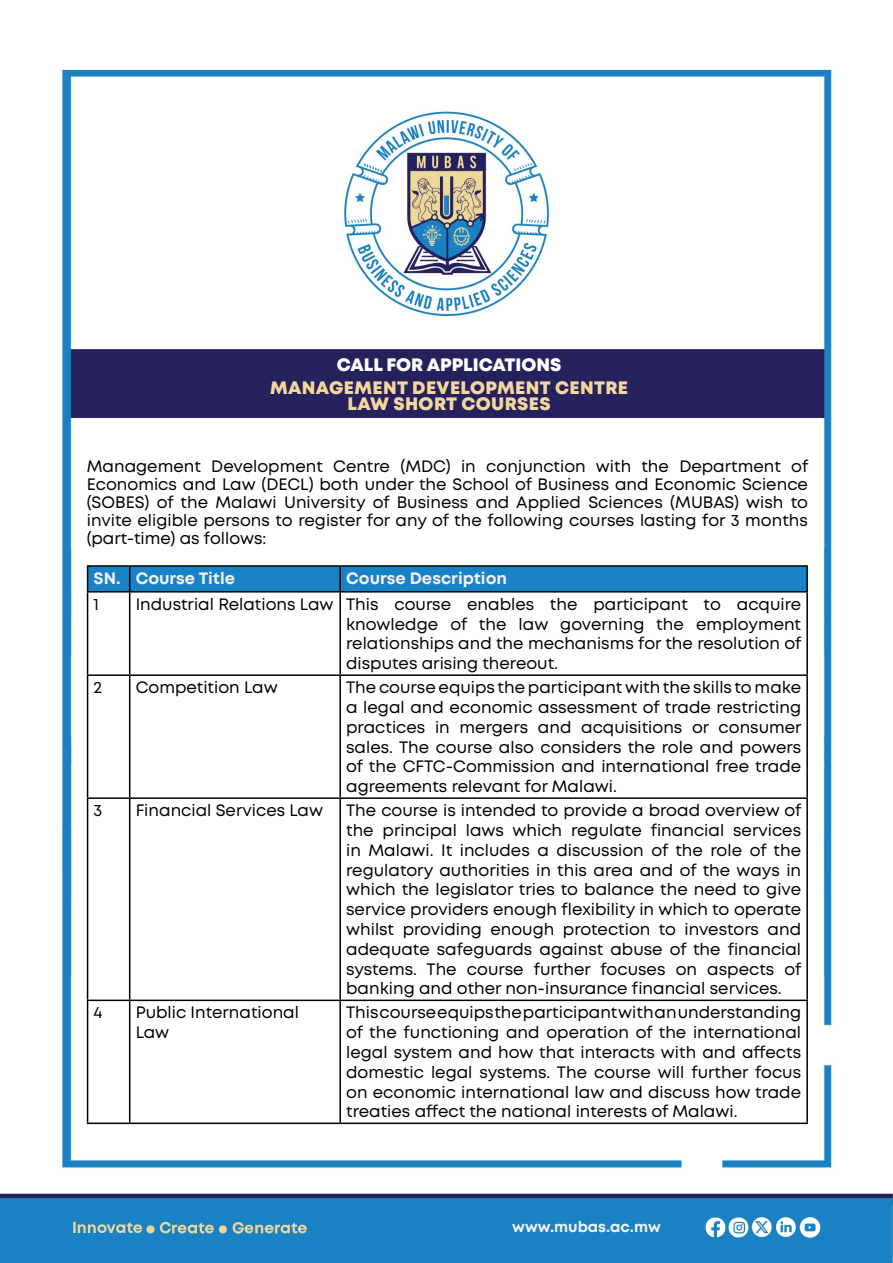
<style>
.page{position:relative;width:893px;height:1263px;background:#fff}
.page>*{position:absolute;margin:0;border:0;box-sizing:border-box;transform-origin:0 0}
.t1{font:800 18px/16.5px "Mont";letter-spacing:.02em;color:#f4d69e;text-align:center}
.t2{font:800 18px "Mont";color:#fff}
.t3{font:16.5px/19.8px "Mont";color:#000;text-align:justify}
.t4{font:700 16.5px "Mont";color:#f2eff2}
.t5{font:700 15px "Mont";color:#f1eff2}
</style>
<div class="page">
<img style="left:0;top:69px;width:893px;height:1194px">
<hr style="left:87px;top:565px;width:43px;height:2px;background:#000">
<hr style="left:130px;top:565px;width:210px;height:2px;background:#000">
<div style="left:87px;top:566px;width:719px;height:25px;background:#1782c5"></div>
<hr style="left:340px;top:565px;width:468px;height:2px;background:#000">
<hr style="left:339px;top:567px;width:2px;height:24px;background:#000">
<hr style="left:806px;top:567px;width:2px;height:24px;background:#000">
<hr style="left:87px;top:591px;width:43px;height:1px;background:#000">
<hr style="left:87px;top:592px;width:1px;height:82px;background:#000">
<hr style="left:130px;top:591px;width:210px;height:1px;background:#000">
<hr style="left:129px;top:592px;width:1px;height:82px;background:#000">
<hr style="left:340px;top:591px;width:468px;height:1px;background:#000">
<hr style="left:339px;top:592px;width:2px;height:82px;background:#000">
<hr style="left:806px;top:592px;width:2px;height:82px;background:#000">
<hr style="left:87px;top:674px;width:43px;height:2px;background:#000">
<hr style="left:87px;top:676px;width:1px;height:121px;background:#000">
<hr style="left:130px;top:674px;width:210px;height:2px;background:#000">
<hr style="left:129px;top:676px;width:1px;height:121px;background:#000">
<hr style="left:340px;top:674px;width:468px;height:2px;background:#000">
<hr style="left:339px;top:676px;width:2px;height:121px;background:#000">
<hr style="left:806px;top:676px;width:2px;height:121px;background:#000">
<hr style="left:87px;top:797px;width:43px;height:2px;background:#000">
<hr style="left:87px;top:799px;width:1px;height:200px;background:#000">
<hr style="left:130px;top:797px;width:210px;height:2px;background:#000">
<hr style="left:129px;top:799px;width:1px;height:200px;background:#000">
<hr style="left:340px;top:797px;width:468px;height:2px;background:#000">
<hr style="left:339px;top:799px;width:2px;height:200px;background:#000">
<hr style="left:806px;top:799px;width:2px;height:200px;background:#000">
<hr style="left:87px;top:999px;width:43px;height:2px;background:#000">
<hr style="left:87px;top:1001px;width:1px;height:121px;background:#000">
<hr style="left:130px;top:999px;width:210px;height:2px;background:#000">
<hr style="left:129px;top:1001px;width:1px;height:121px;background:#000">
<hr style="left:340px;top:999px;width:468px;height:2px;background:#000">
<hr style="left:339px;top:1001px;width:2px;height:121px;background:#000">
<hr style="left:806px;top:1001px;width:2px;height:121px;background:#000">
<hr style="left:87px;top:1122px;width:43px;height:2px;background:#000">
<hr style="left:130px;top:1122px;width:210px;height:2px;background:#000">
<hr style="left:340px;top:1122px;width:468px;height:2px;background:#000">
<p class="t2" style="left:337px;top:353px;width:226px">CALL FOR APPLICATIONS</p>
<p class="t1" style="left:270px;top:380px;width:360px">MANAGEMENT DEVELOPMENT CENTRE<br>LAW SHORT COURSES</p>
<p class="t3" style="left:87px;top:457px;width:723px;line-height:18px">Management Development Centre (MDC) in conjunction with the Department of Economics and Law (DECL) both under the School of Business and Economic Science (SOBES) of the Malawi University of Business and Applied Sciences (MUBAS) wish to invite eligible persons to register for any of the following courses lasting for 3 months (part-time) as follows:</p>
<p class="t4" style="left:94px;top:567px;width:143px">SN. Course Title</p>
<p class="t4" style="left:346px;top:567px;width:162px">Course Description</p>
<p class="t3" style="left:94px;top:594px;width:7px">1</p>
<p class="t3" style="left:346px;top:594px;width:457px;text-indent:-210px">Industrial Relations Law This course enables the participant to acquire knowledge of the law governing the employment relationships and the mechanisms for the resolution of disputes arising thereout.</p>
<p class="t3" style="left:94px;top:677px;width:10px">2</p>
<p class="t3" style="left:136px;top:677px;width:144px">Competition Law</p>
<p class="t3" style="left:346px;top:677px;width:457px">The course equips the participant with the skills to make a legal and economic assessment of trade restricting practices in mergers and acquisitions or consumer sales. The course also considers the role and powers of the CFTC-Commission and international free trade agreements relevant for Malawi.</p>
<p class="t3" style="left:94px;top:800px;width:10px">3</p>
<p class="t3" style="left:136px;top:800px;width:189px">Financial Services Law</p>
<p class="t3" style="left:346px;top:800px;width:457px">The course is intended to provide a broad overview of the principal laws which regulate financial services in Malawi. It includes a discussion of the role of the regulatory authorities in this area and of the ways in which the legislator tries to balance the need to give service providers enough flexibility in which to operate whilst providing enough protection to investors and adequate safeguards against abuse of the financial systems. The course further focuses on aspects of banking and other non-insurance financial services.</p>
<p class="t3" style="left:94px;top:1003px;width:10px">4</p>
<p class="t3" style="left:136px;top:1003px;width:165px">Public International<br>Law</p>
<p class="t3" style="left:346px;top:1003px;width:456px">This course equips the participant with an understanding of the functioning and operation of the international legal system and how that interacts with and affects domestic legal systems. The course will further focus on economic international law and discuss how trade treaties affect the national interests of Malawi.</p>
<p class="t5" style="left:512px;top:1216px;width:150px">www.mubas.ac.mw</p>
</div>
